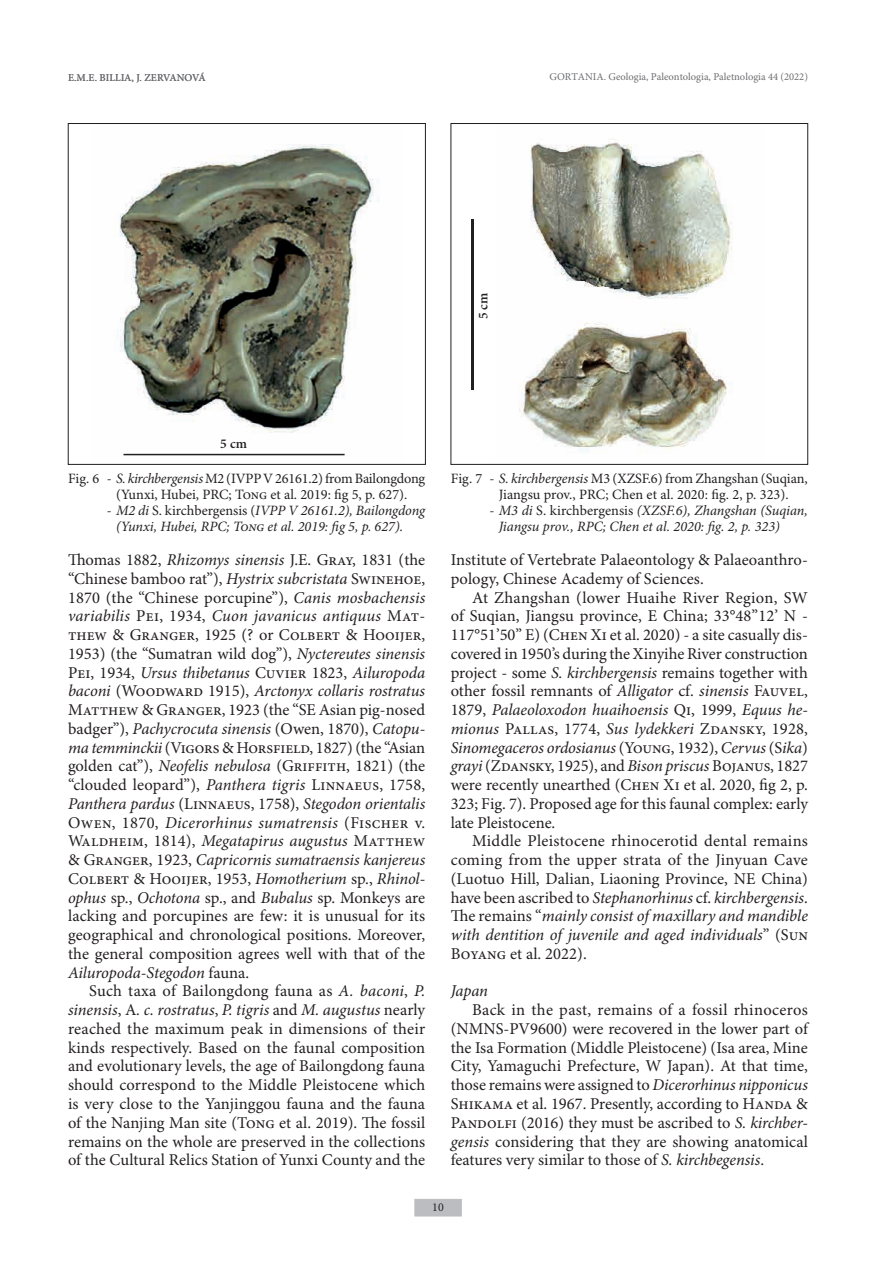
<style>
.page{position:relative;width:893px;height:1263px;background:#fff}
.page>*{position:absolute;margin:0;border:0;box-sizing:border-box;transform-origin:0 0}
.t1{font:16.5px/18.8px "Minion Pro";color:#231f20;text-align:justify}
.t2{font:italic 16.5px "Minion Pro";color:#231f20}
.t3{font:14.25px/15.8px "Minion Pro";letter-spacing:-.005em;color:#231f20}
.t4{font:italic 14.25px/15.8px "Minion Pro";color:#231f20}
.t5{font:600 13.5px "Minion Pro";color:#231f20}
.t6{font:12px "Minion Pro";color:#231f20}
.t7{font:10.5px "Minion Pro";color:#6c6d70}
.s1{font-style:italic}
.s2{font-style:normal}
</style>
<div class="page">
<div style="left:415px;top:1199px;width:46px;height:17px;background:#bcbdc0"></div>
<img style="left:519px;top:139px;width:214px;height:313px">
<div style="left:451px;top:123px;width:357px;height:342px;border:1px solid #231f20"></div>
<img style="left:119px;top:144px;width:260px;height:312px">
<div style="left:68px;top:123px;width:358px;height:342px;border:1px solid #231f20"></div>
<hr style="left:123px;top:454px;width:222px;height:1px;background:#231f20">
<hr style="left:471px;top:220px;width:2px;height:170px;background:#231f20">
<p class="t7" style="left:68px;top:71px;width:139px">E.M.E. BILLIA, J. ZERVANOVÁ</p>
<p class="t7" style="left:549px;top:71px;width:260px">GORTANIA. Geologia, Paleontologia, Paletnologia 44 (2022)</p>
<p class="t5" style="left:474px;top:319px;width:28px;rotate:-90deg">5 cm</p>
<p class="t5" style="left:220px;top:435px;width:28px">5 cm</p>
<p class="t3" style="left:116px;top:472px;width:311px;text-indent:-48px">Fig. 6 - <span class="s1">S. kirchbergensis</span> M2 (IVPP V 26161.2) from Bailongdong (Yunxi, Hubei, PRC; Tong et al. 2019: fig 5, p. 627).</p>
<p class="t4" style="left:116px;top:502px;width:312px;text-indent:-9px">- M2 di <span class="s2">S. kirchbergensis (</span>IVPP V 26161.2), Bailongdong (Yunxi, Hubei, RPC; Tong et al. 2019: fig 5, p. 627).</p>
<p class="t1" style="left:68px;top:551px;width:359px">Thomas 1882, <span class="s1">Rhizomys sinensis</span> J.E. Gray, 1831 (the “Chinese bamboo rat”), <span class="s1">Hystrix subcristata</span> Swinehoe, 1870 (the “Chinese porcupine”), <span class="s1">Canis mosbachensis variabilis</span> Pei, 1934, <span class="s1">Cuon javanicus antiquus</span> Mat&shy;thew &amp; Granger, 1925 (? or Colbert &amp; Hooijer, 1953) (the “Sumatran wild dog”), <span class="s1">Nyctereutes sinensis </span>Pei, 1934, <span class="s1">Ursus thibetanus</span> Cuvier 1823, <span class="s1">Ailuropoda baconi</span> (Woodward 1915), <span class="s1">Arctonyx collaris rostratus </span>Matthew &amp; Granger, 1923 (the “SE Asian pig-nosed badger”), <span class="s1">Pachycrocuta sinensis</span> (Owen, 1870), <span class="s1">Catopu&shy;ma temminckii</span> (Vigors &amp; Horsfield, 1827) (the “Asian golden cat”), <span class="s1">Neofelis nebulosa</span> (Griffith, 1821) (the “clouded leopard”), <span class="s1">Panthera tigris</span> Linnaeus, 1758, <span class="s1">Panthera pardus</span> (Linnaeus, 1758), <span class="s1">Stegodon orientalis </span>Owen, 1870, <span class="s1">Dicerorhinus sumatrensis</span> (Fischer v.<br>Waldheim, 1814), <span class="s1">Megatapirus augustus</span> Matthew &amp; Granger, 1923, <span class="s1">Capricornis sumatraensis kanjereus </span>Colbert &amp; Hooijer, 1953, <span class="s1">Homotherium</span> sp., <span class="s1">Rhinol&shy;ophus</span> sp., <span class="s1">Ochotona</span> sp., and <span class="s1">Bubalus</span> sp. Monkeys are lacking and porcupines are few: it is unusual for its geographical and chronological positions. Moreover, the general composition agrees well with that of the <span class="s1">Ailuropoda</span>-<span class="s1">Stegodon</span> fauna.</p>
<p class="t1" style="left:68px;top:982px;width:359px;text-indent:21px">Such taxa of Bailongdong fauna as <span class="s1">A. baconi</span>, <span class="s1">P. sinensis</span>, A<span class="s1">. c. rostratus</span>, <span class="s1">P. tigris</span> and <span class="s1">M. augustus</span> nearly reached the maximum peak in dimensions of their kinds respectively. Based on the faunal composition and evolutionary levels, the age of Bailongdong fauna should correspond to the Middle Pleistocene which is very close to the Yanjinggou fauna and the fauna of the Nanjing Man site (Tong et al. 2019). The fossil remains on the whole are preserved in the collections of the Cultural Relics Station of Yunxi County and the</p>
<p class="t3" style="left:499px;top:472px;width:311px;text-indent:-48px">Fig. 7 - <span class="s1">S. kirchbergensis</span> M3 (XZSF.6) from Zhangshan (Suqian,<br>Jiangsu prov., PRC; Chen et al. 2020: fig. 2, p. 323).</p>
<p class="t4" style="left:499px;top:502px;width:311px;text-indent:-9px"><span class="s2">-</span> M3 di <span class="s2">S. kirchbergensis</span> (XZSF.6), Zhangshan (Suqian,<br>Jiangsu prov., RPC; Chen et al. 2020: fig. 2, p. 323)</p>
<p class="t1" style="left:451px;top:551px;width:359px">Institute of Vertebrate Palaeontology &amp; Palaeoanthro&shy;pology, Chinese Academy of Sciences.</p>
<p class="t1" style="left:451px;top:589px;width:359px;text-indent:21px">At Zhangshan (lower Huaihe River Region, SW of Suqian, Jiangsu province, E China; 33°48”12’ N - 117°51’50” E) (Chen Xi et al. 2020) - a site casually dis&shy;covered in 1950’s during the Xinyihe River construction project - some <span class="s1">S. kirchbergensis</span> remains together with other fossil remnants of <span class="s1">Alligator</span> cf. <span class="s1">sinensis</span> Fauvel, 1879, <span class="s1">Palaeoloxodon huaihoensis</span> Qi, 1999, <span class="s1">Equus he&shy;mionus</span> Pallas, 1774, <span class="s1">Sus lydekkeri</span> Zdansky, 1928, <span class="s1">Sinomegaceros ordosianus</span> (Young, 1932), <span class="s1">Cervus</span> (S<span class="s1">ika</span>) <span class="s1">grayi</span> (Zdansky, 1925), and <span class="s1">Bison priscus</span> Bojanus, 1827 were recently unearthed (Chen Xi et al. 2020, fig 2, p.<br>323; Fig. 7). Proposed age for this faunal complex: early late Pleistocene.</p>
<p class="t1" style="left:451px;top:832px;width:359px;text-indent:21px">Middle Pleistocene rhinocerotid dental remains coming from the upper strata of the Jinyuan Cave (Luotuo Hill, Dalian, Liaoning Province, NE China) have been ascribed to <span class="s1">Stephanorhinus</span> cf. <span class="s1">kirchbergensis</span>.<br>The remains “<span class="s1">mainly consist of maxillary and mandible with dentition of juvenile and aged individuals</span>” (Sun Boyang et al. 2022).</p>
<p class="t2" style="left:451px;top:980px;width:39px">Japan</p>
<p class="t1" style="left:451px;top:1001px;width:360px;text-indent:21px">Back in the past, remains of a fossil rhinoceros (NMNS-PV9600) were recovered in the lower part of the Isa Formation (Middle Pleistocene) (Isa area, Mine City, Yamaguchi Prefecture, W Japan). At that time, those remains were assigned to <span class="s1">Dicerorhinus nipponicus </span>Shikama et al. 1967. Presently, according to Handa &amp; Pandolfi (2016) they must be ascribed to <span class="s1">S. kirchber&shy;gensis</span> considering that they are showing anatomical features very similar to those of <span class="s1">S. kirchbegensis</span>.</p>
<p class="t6" style="left:432px;top:1199px;width:13px">10</p>
</div>
